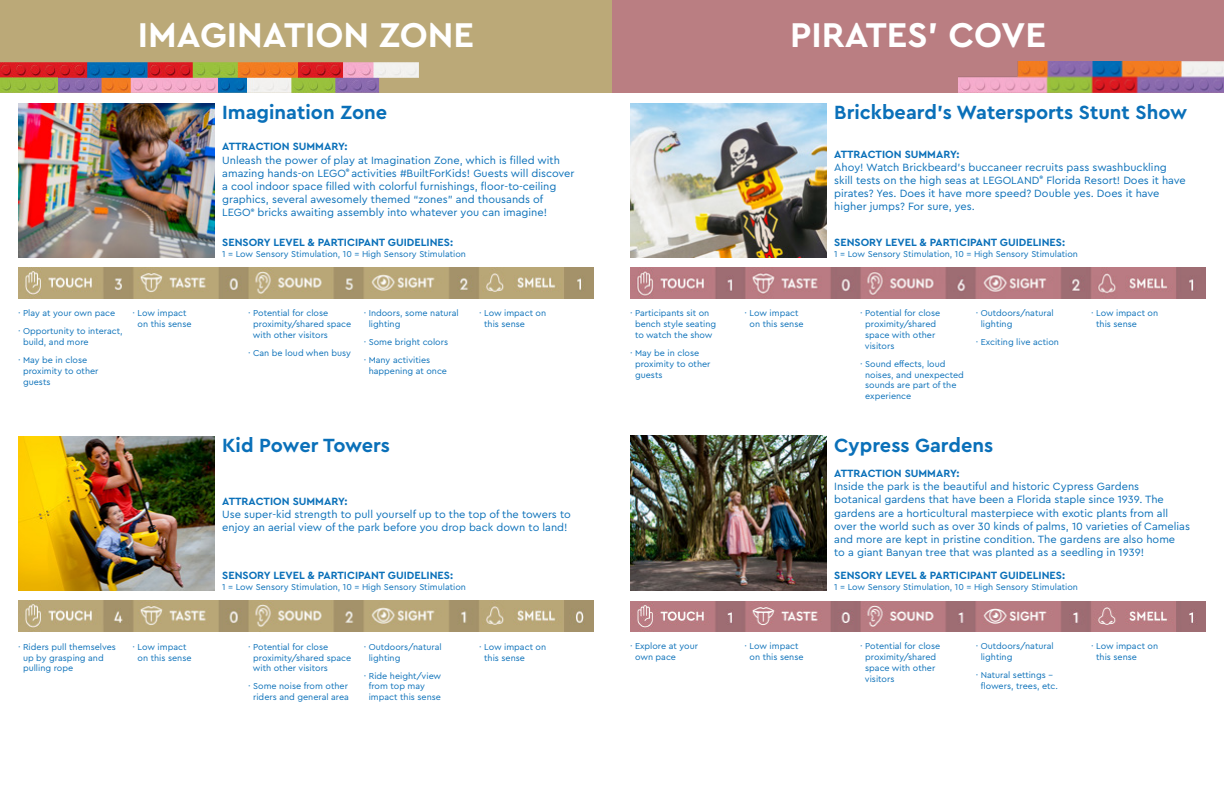
<style>
.page{position:relative;width:1224px;height:792px;background:#fff}
.page>*{position:absolute;margin:0;border:0;box-sizing:border-box;transform-origin:0 0}
.t1{font:700 36px "Cera Pro";color:#fff}
.t2{font:700 20px "Cera Pro";color:#0a70b9}
.t3{font:11px/13.2px "Cera Pro";color:#0a70b9}
.t4{font:700 11px "Cera Pro";color:#0a70b9}
.t5{font:9px/10.8px "Cera Pro";color:#0a70b9}
</style>
<div class="page">
<img style="left:18px;top:268px;width:576px;height:30px">
<div style="left:0;top:0;width:612px;height:92px;background:#bba978"></div>
<img style="left:0;top:62px;width:419px;height:30px">
<img style="left:18px;top:103px;width:197px;height:154px">
<img style="left:18px;top:436px;width:197px;height:154px">
<img style="left:18px;top:601px;width:576px;height:30px">
<img style="left:630px;top:268px;width:576px;height:30px">
<img style="left:630px;top:601px;width:576px;height:30px">
<div style="left:612px;top:0;width:612px;height:92px;background:#ba7e82"></div>
<img style="left:630px;top:103px;width:197px;height:154px">
<img style="left:959px;top:62px;width:265px;height:30px">
<img style="left:630px;top:436px;width:197px;height:154px">
<p class="t1" style="left:138px;top:11px;width:338px">IMAGINATION ZONE</p>
<p class="t2" style="left:222px;top:99px;width:167px">Imagination Zone</p>
<p class="t4" style="left:222px;top:139px;width:127px">ATTRACTION SUMMARY:</p>
<p class="t3" style="left:222px;top:153px;width:339px">Unleash the power of play at Imagination Zone, which is filled with</p>
<p class="t3" style="left:222px;top:166px;width:354px">amazing hands-on LEGO<sup>®</sup> activities #BuiltForKids! Guests will discover</p>
<p class="t3" style="left:222px;top:179px;width:336px">a cool indoor space filled with colorful furnishings, floor-to-ceiling</p>
<p class="t3" style="left:222px;top:192px;width:323px">graphics, several awesomely themed “zones” and thousands of</p>
<p class="t3" style="left:222px;top:206px;width:326px">LEGO<sup>®</sup> bricks awaiting assembly into whatever you can imagine!</p>
<p class="t4" style="left:222px;top:235px;width:232px">SENSORY LEVEL &amp; PARTICIPANT GUIDELINES:</p>
<p class="t5" style="left:222px;top:248px;width:245px">1 = Low Sensory Stimulation, 10 = High Sensory Stimulation</p>
<p class="t5" style="left:18px;top:308px;width:99px">· Play at your own pace</p>
<p class="t5" style="left:23px;top:326px;width:101px;text-indent:-5px">· Opportunity to interact, build, and more</p>
<p class="t5" style="left:18px;top:354px;width:71px">· May be in close</p>
<p class="t5" style="left:23px;top:365px;width:77px">proximity to other guests</p>
<p class="t5" style="left:133px;top:308px;width:55px">· Low impact</p>
<p class="t5" style="left:138px;top:318px;width:55px">on this sense</p>
<p class="t5" style="left:248px;top:308px;width:82px">· Potential for close</p>
<p class="t5" style="left:253px;top:318px;width:100px">proximity/shared space with other visitors</p>
<p class="t5" style="left:248px;top:347px;width:104px">· Can be loud when busy</p>
<p class="t5" style="left:369px;top:308px;width:91px;text-indent:-5px">· Indoors, some natural lighting</p>
<p class="t5" style="left:364px;top:336px;width:86px">· Some bright colors</p>
<p class="t5" style="left:364px;top:354px;width:68px">· Many activities</p>
<p class="t5" style="left:369px;top:365px;width:80px">happening at once</p>
<p class="t5" style="left:479px;top:308px;width:69px">· Low impact on</p>
<p class="t5" style="left:484px;top:318px;width:42px">this sense</p>
<p class="t2" style="left:222px;top:432px;width:169px">Kid Power Towers</p>
<p class="t4" style="left:222px;top:494px;width:127px">ATTRACTION SUMMARY:</p>
<p class="t3" style="left:222px;top:507px;width:350px">Use super-kid strength to pull yourself up to the top of the towers to enjoy an aerial view of the park before you drop back down to land!</p>
<p class="t4" style="left:222px;top:568px;width:232px">SENSORY LEVEL &amp; PARTICIPANT GUIDELINES:</p>
<p class="t5" style="left:222px;top:581px;width:245px">1 = Low Sensory Stimulation, 10 = High Sensory Stimulation</p>
<p class="t5" style="left:23px;top:641px;width:95px;text-indent:-5px">· Riders pull themselves up by grasping and</p>
<p class="t5" style="left:23px;top:663px;width:52px">pulling rope</p>
<p class="t5" style="left:133px;top:641px;width:55px">· Low impact</p>
<p class="t5" style="left:138px;top:652px;width:55px">on this sense</p>
<p class="t5" style="left:253px;top:641px;width:100px;text-indent:-5px">· Potential for close proximity/shared space with other visitors</p>
<p class="t5" style="left:248px;top:681px;width:102px;text-align:center">· Some noise from other riders and general area</p>
<p class="t5" style="left:369px;top:641px;width:74px;text-indent:-5px">· Outdoors/natural lighting</p>
<p class="t5" style="left:364px;top:670px;width:79px">· Ride height/view</p>
<p class="t5" style="left:369px;top:681px;width:58px">from top may</p>
<p class="t5" style="left:369px;top:691px;width:74px">impact this sense</p>
<p class="t5" style="left:479px;top:641px;width:69px">· Low impact on</p>
<p class="t5" style="left:484px;top:652px;width:42px">this sense</p>
<p class="t5" style="left:635px;top:308px;width:83px;text-indent:-5px">· Participants sit on bench style seating</p>
<p class="t5" style="left:635px;top:329px;width:79px">to watch the show</p>
<p class="t5" style="left:630px;top:347px;width:71px">· May be in close</p>
<p class="t5" style="left:635px;top:358px;width:77px">proximity to other guests</p>
<p class="t5" style="left:630px;top:641px;width:69px">· Explore at your</p>
<p class="t5" style="left:635px;top:651px;width:43px">own pace</p>
<p class="t1" style="left:790px;top:11px;width:257px">PIRATES’ COVE</p>
<p class="t5" style="left:745px;top:308px;width:55px">· Low impact</p>
<p class="t5" style="left:750px;top:318px;width:55px">on this sense</p>
<p class="t5" style="left:745px;top:641px;width:55px">· Low impact</p>
<p class="t5" style="left:750px;top:651px;width:55px">on this sense</p>
<p class="t2" style="left:834px;top:99px;width:355px">Brickbeard’s Watersports Stunt Show</p>
<p class="t4" style="left:834px;top:147px;width:127px">ATTRACTION SUMMARY:</p>
<p class="t3" style="left:834px;top:160px;width:334px">Ahoy! Watch Brickbeard’s buccaneer recruits pass swashbuckling</p>
<p class="t3" style="left:834px;top:173px;width:353px">skill tests on the high seas at LEGOLAND<sup>®</sup> Florida Resort! Does it have pirates? Yes. Does it have more speed? Double yes. Does it have</p>
<p class="t3" style="left:834px;top:200px;width:142px">higher jumps? For sure, yes.</p>
<p class="t4" style="left:834px;top:235px;width:232px">SENSORY LEVEL &amp; PARTICIPANT GUIDELINES:</p>
<p class="t5" style="left:834px;top:248px;width:245px">1 = Low Sensory Stimulation, 10 = High Sensory Stimulation</p>
<p class="t5" style="left:860px;top:308px;width:82px">· Potential for close</p>
<p class="t5" style="left:865px;top:318px;width:72px">proximity/shared</p>
<p class="t5" style="left:865px;top:329px;width:72px">space with other</p>
<p class="t5" style="left:865px;top:340px;width:31px">visitors</p>
<p class="t5" style="left:865px;top:358px;width:100px;text-indent:-5px">· Sound effects, loud noises, and unexpected sounds are part of the experience</p>
<p class="t5" style="left:981px;top:308px;width:74px;text-indent:-5px">· Outdoors/natural lighting</p>
<p class="t5" style="left:976px;top:336px;width:85px">· Exciting live action</p>
<p class="t5" style="left:1091px;top:308px;width:69px">· Low impact on</p>
<p class="t5" style="left:1096px;top:318px;width:42px">this sense</p>
<p class="t2" style="left:834px;top:432px;width:161px">Cypress Gardens</p>
<p class="t4" style="left:834px;top:466px;width:127px">ATTRACTION SUMMARY:</p>
<p class="t3" style="left:834px;top:480px;width:307px">Inside the park is the beautiful and historic Cypress Gardens</p>
<p class="t3" style="left:834px;top:493px;width:331px">botanical gardens that have been a Florida staple since 1939. The</p>
<p class="t3" style="left:834px;top:506px;width:335px">gardens are a horticultural masterpiece with exotic plants from all</p>
<p class="t3" style="left:834px;top:519px;width:357px">over the world such as over 30 kinds of palms, 10 varieties of Camelias and more are kept in pristine condition. The gardens are also home</p>
<p class="t3" style="left:834px;top:546px;width:311px">to a giant Banyan tree that was planted as a seedling in 1939!</p>
<p class="t4" style="left:834px;top:568px;width:232px">SENSORY LEVEL &amp; PARTICIPANT GUIDELINES:</p>
<p class="t5" style="left:834px;top:581px;width:245px">1 = Low Sensory Stimulation, 10 = High Sensory Stimulation</p>
<p class="t5" style="left:860px;top:641px;width:82px">· Potential for close</p>
<p class="t5" style="left:865px;top:651px;width:72px">proximity/shared</p>
<p class="t5" style="left:865px;top:662px;width:72px">space with other</p>
<p class="t5" style="left:865px;top:673px;width:31px">visitors</p>
<p class="t5" style="left:981px;top:641px;width:74px;text-indent:-5px">· Outdoors/natural lighting</p>
<p class="t5" style="left:976px;top:669px;width:78px">· Natural settings -</p>
<p class="t5" style="left:981px;top:680px;width:79px">flowers, trees, etc.</p>
<p class="t5" style="left:1091px;top:641px;width:69px">· Low impact on</p>
<p class="t5" style="left:1096px;top:651px;width:42px">this sense</p>
</div>
